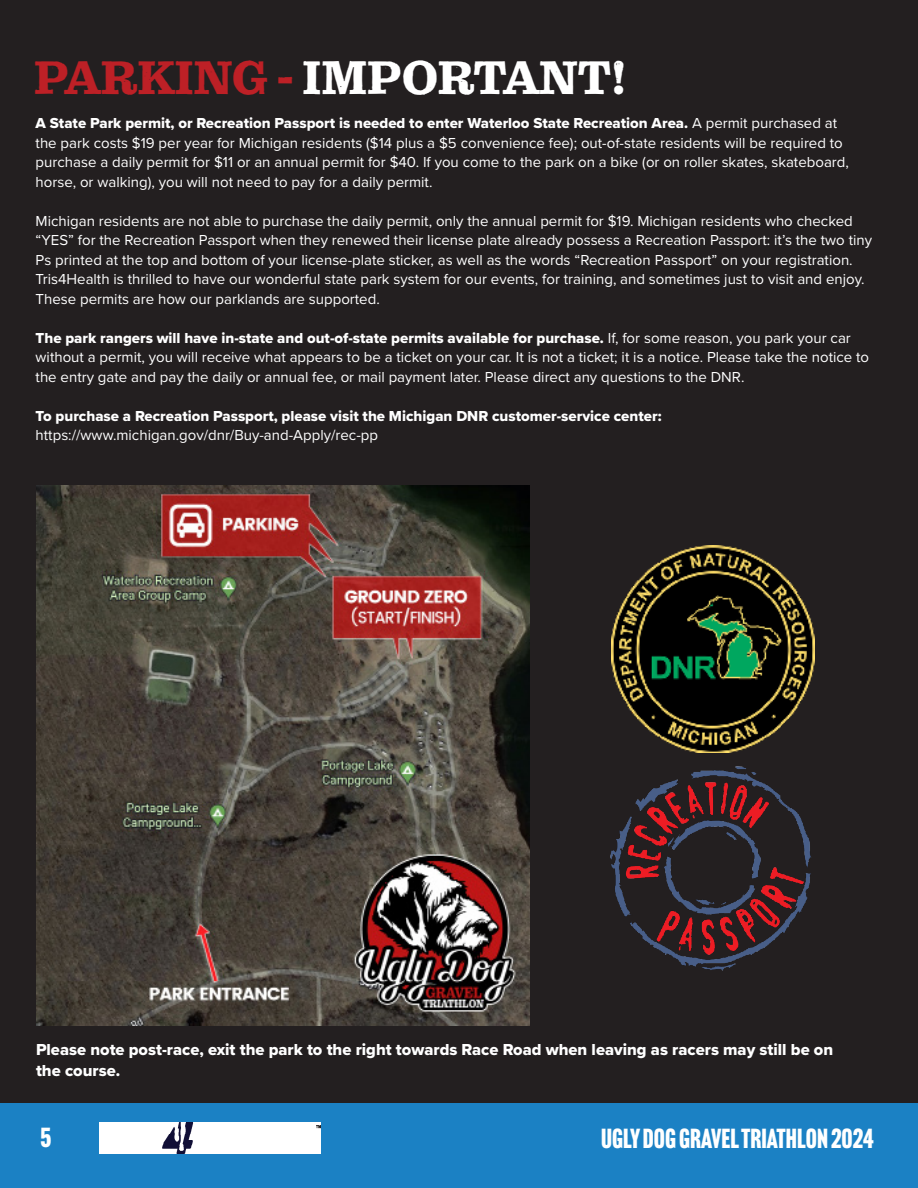
<style>
.page{position:relative;width:918px;height:1188px;background:#fff}
.page>*{position:absolute;margin:0;border:0;box-sizing:border-box;transform-origin:0 0}
.t1{font:48px "Pulpo Rust 100";color:#fff}
.t2{font:27px "Headline Gothic ATF";color:#fff}
.t3{font:16.5px/21px "Proxima Nova Extrabld";color:#fff}
.t4{font:15px/19.5px "Proxima Nova";color:#fff}
.t5{font:15px/19.5px "Proxima Nova Extrabld";color:#fff}
.s1{color:#bd2026}
.s2{font-family:"Proxima Nova Extrabld"}
.s3{font-family:"Proxima Nova"}
</style>
<div class="page">
<div style="left:0;top:1102px;width:918px;height:86px;background:#1b81c4"></div>
<img style="left:99px;top:1123px;width:221px;height:30px">
<div style="left:0;top:0;width:918px;height:1102px;background:#231f20"></div>
<img style="left:36px;top:486px;width:494px;height:540px">
<img style="left:611px;top:546px;width:203px;height:206px">
<img style="left:610px;top:766px;width:201px;height:205px">
<p class="t1" style="left:34px;top:50px;width:594px"><span class="s1">PARKING -</span> IMPORTANT!</p>
<p class="t4" style="left:36px;top:113px;width:815px"><span class="s2">A State Park permit, or Recreation Passport is needed to enter Waterloo State Recreation Area.</span> A permit purchased at the park costs $19 per year for Michigan residents ($14 plus a $5 convenience fee); out-of-state residents will be required to purchase a daily permit for $11 or an annual permit for $40. If you come to the park on a bike (or on roller skates, skateboard, horse, or walking), you will not need to pay for a daily permit.</p>
<p class="t4" style="left:36px;top:211px;width:838px">Michigan residents are not able to purchase the daily permit, only the annual permit for $19. Michigan residents who checked “YES” for the Recreation Passport when they renewed their license plate already possess a Recreation Passport: it’s the two tiny Ps printed at the top and bottom of your license-plate sticker, as well as the words “Recreation Passport” on your registration.<br>Tris4Health is thrilled to have our wonderful state park system for our events, for training, and sometimes just to visit and enjoy.<br>These permits are how our parklands are supported.</p>
<p class="t4" style="left:36px;top:328px;width:835px"><span class="s2">The park rangers will have in-state and out-of-state permits available for purchase.</span> If, for some reason, you park your car without a permit, you will receive what appears to be a ticket on your car. It is not a ticket; it is a notice. Please take the notice to the entry gate and pay the daily or annual fee, or mail payment later. Please direct any questions to the DNR.</p>
<p class="t5" style="left:36px;top:406px;width:627px">To purchase a Recreation Passport, please visit the Michigan DNR customer-service center: <span class="s3">https://www.michigan.gov/dnr/Buy-and-Apply/rec-pp</span></p>
<p class="t3" style="left:36px;top:1039px;width:799px">Please note post-race, exit the park to the right towards Race Road when leaving as racers may still be on the course.</p>
<h2 class="t2" style="left:40px;top:1122px;width:12px">5</h2>
<h2 class="t2" style="left:601px;top:1123px;width:274px">UGLY DOG GRAVEL TRIATHLON 2024</h2>
</div>
